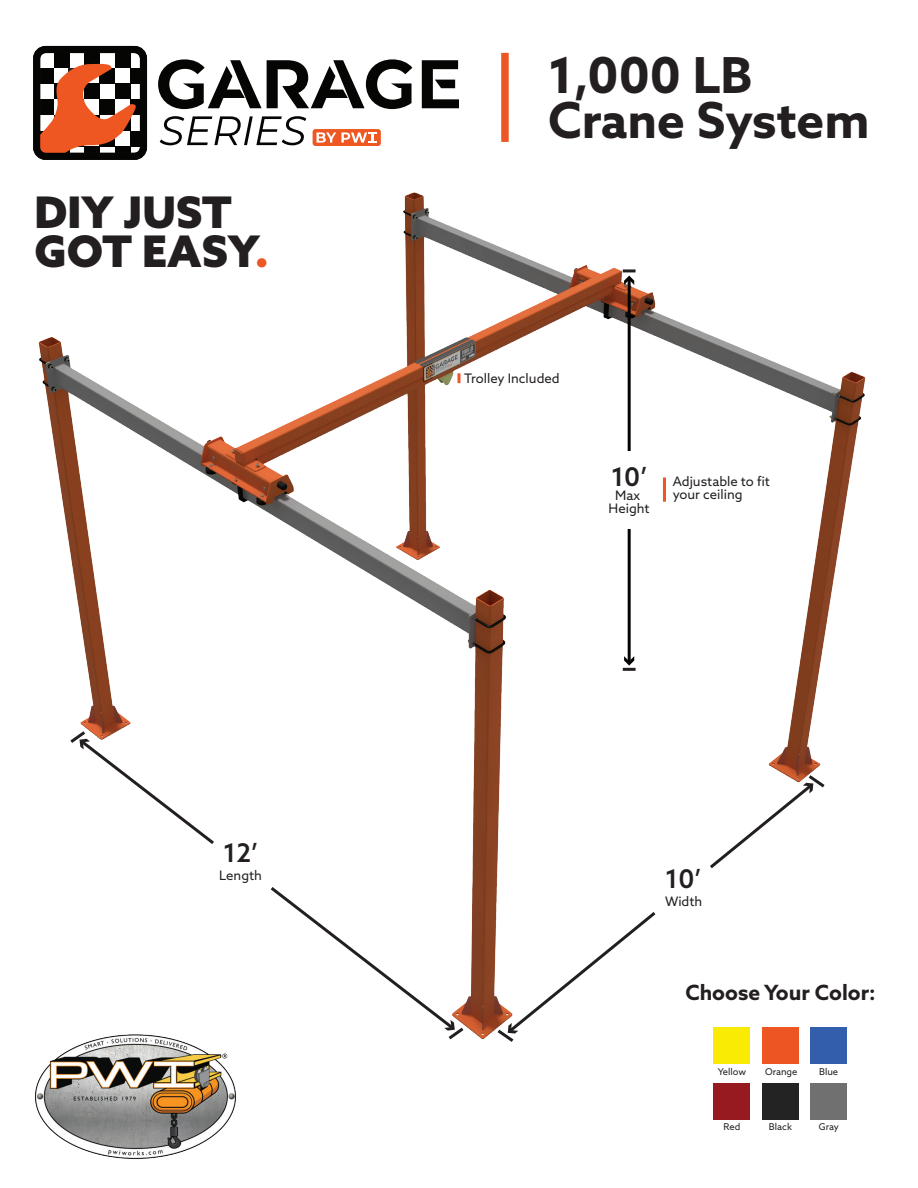
<style>
.page{position:relative;width:918px;height:1188px;background:#fff}
.page>*{position:absolute;margin:0;border:0;box-sizing:border-box;transform-origin:0 0}
.t1{font:700 49.65px/45px "Azo Sans";color:#231f20}
.t2{font:900 43.5px/39.5px "Azo Sans";color:#231f20}
.t3{font:500 25.8px "Azo Sans";color:#231f20}
.t4{font:700 21px "Azo Sans";color:#231f20}
.t5{font:13.05px/13px "Azo Sans";color:#231f20;text-align:center}
.t6{font:9.3px "Azo Sans";color:#231f20}
.s1{color:#ed5725}
</style>
<div class="page">
<img style="left:38px;top:55px;width:828px;height:1009px">
<div style="left:84px;top:52px;width:16px;height:16px;background:#050504"></div>
<div style="left:130px;top:99px;width:16px;height:16px;background:#050504"></div>
<div style="left:130px;top:131px;width:16px;height:16px;background:#050504"></div>
<div style="left:54px;top:52px;width:16px;height:16px;background:#040503"></div>
<div style="left:115px;top:52px;width:16px;height:16px;background:#050504"></div>
<div style="left:130px;top:68px;width:16px;height:15px;background:#050504"></div>
<svg style="left:41px;top:63px;width:96px;height:89px"></svg>
<div style="left:33px;top:46px;width:114px;height:114px;border:7px solid #050504;border-radius:9px"></div>
<svg style="left:160px;top:116px;width:146px;height:29px"></svg>
<svg style="left:158px;top:59px;width:254px;height:50px"></svg>
<div style="left:313px;top:129px;width:68px;height:17px;background:#ee5722;border-radius:3px"></div>
<svg style="left:317px;top:132px;width:60px;height:11px"></svg>
<svg style="left:422px;top:60px;width:37px;height:48px"></svg>
<img style="left:35px;top:1034px;width:202px;height:125px">
<svg style="left:78px;top:738px;width:378px;height:294px"></svg>
<svg style="left:506px;top:781px;width:309px;height:254px"></svg>
<svg style="left:207px;top:830px;width:75px;height:66px"></svg>
<svg style="left:645px;top:856px;width:73px;height:65px"></svg>
<hr style="left:628px;top:279px;width:3px;height:383px;background:#040503">
<div style="left:616px;top:451px;width:26px;height:78px;background:#fff"></div>
<div style="left:501px;top:53px;width:8px;height:89px;background:#ed5725"></div>
<svg style="left:458px;top:373px;width:2px;height:10px"></svg>
<hr style="left:663px;top:478px;width:3px;height:24px;background:#ed5725">
<svg style="left:67px;top:728px;width:23px;height:21px"></svg>
<svg style="left:444px;top:1020px;width:23px;height:22px"></svg>
<svg style="left:623px;top:269px;width:13px;height:16px"></svg>
<svg style="left:623px;top:656px;width:13px;height:15px"></svg>
<svg style="left:494px;top:1023px;width:24px;height:22px"></svg>
<svg style="left:803px;top:772px;width:25px;height:21px"></svg>
<div style="left:714px;top:1028px;width:36px;height:36px;background:#faeb05"></div>
<div style="left:762px;top:1028px;width:37px;height:36px;background:#ed5622"></div>
<div style="left:811px;top:1028px;width:36px;height:36px;background:#335eab"></div>
<div style="left:714px;top:1084px;width:36px;height:36px;background:#961a20"></div>
<div style="left:762px;top:1084px;width:37px;height:36px;background:#232323"></div>
<div style="left:811px;top:1084px;width:36px;height:36px;background:#707070"></div>
<h2 class="t2" style="left:35px;top:192px;width:236px">DIY JUST<br>GOT EASY<span class="s1">.</span></h2>
<h3 class="t3" style="left:223px;top:836px;width:36px">12’</h3>
<p class="t5" style="left:219px;top:869px;width:44px">Length</p>
<h1 class="t1" style="left:548px;top:52px;width:323px">1,000 LB<br>Crane System</h1>
<p class="t5" style="left:464px;top:372px;width:97px">Trolley Included</p>
<h3 class="t3" style="left:611px;top:460px;width:38px">10’</h3>
<p class="t5" style="left:609px;top:489px;width:43px">Max<br>Height</p>
<p class="t5" style="left:673px;top:475px;width:99px;text-align:left">Adjustable to fit your ceiling</p>
<h3 class="t3" style="left:665px;top:862px;width:38px">10’</h3>
<p class="t5" style="left:665px;top:894px;width:39px">Width</p>
<h3 class="t4" style="left:685px;top:979px;width:192px">Choose Your Color:</h3>
<p class="t6" style="left:718px;top:1066px;width:30px">Yellow</p>
<p class="t6" style="left:765px;top:1066px;width:34px">Orange</p>
<p class="t6" style="left:819px;top:1066px;width:21px">Blue</p>
<p class="t6" style="left:724px;top:1121px;width:18px">Red</p>
<p class="t6" style="left:769px;top:1121px;width:24px">Black</p>
<p class="t6" style="left:819px;top:1121px;width:21px">Gray</p>
</div>
